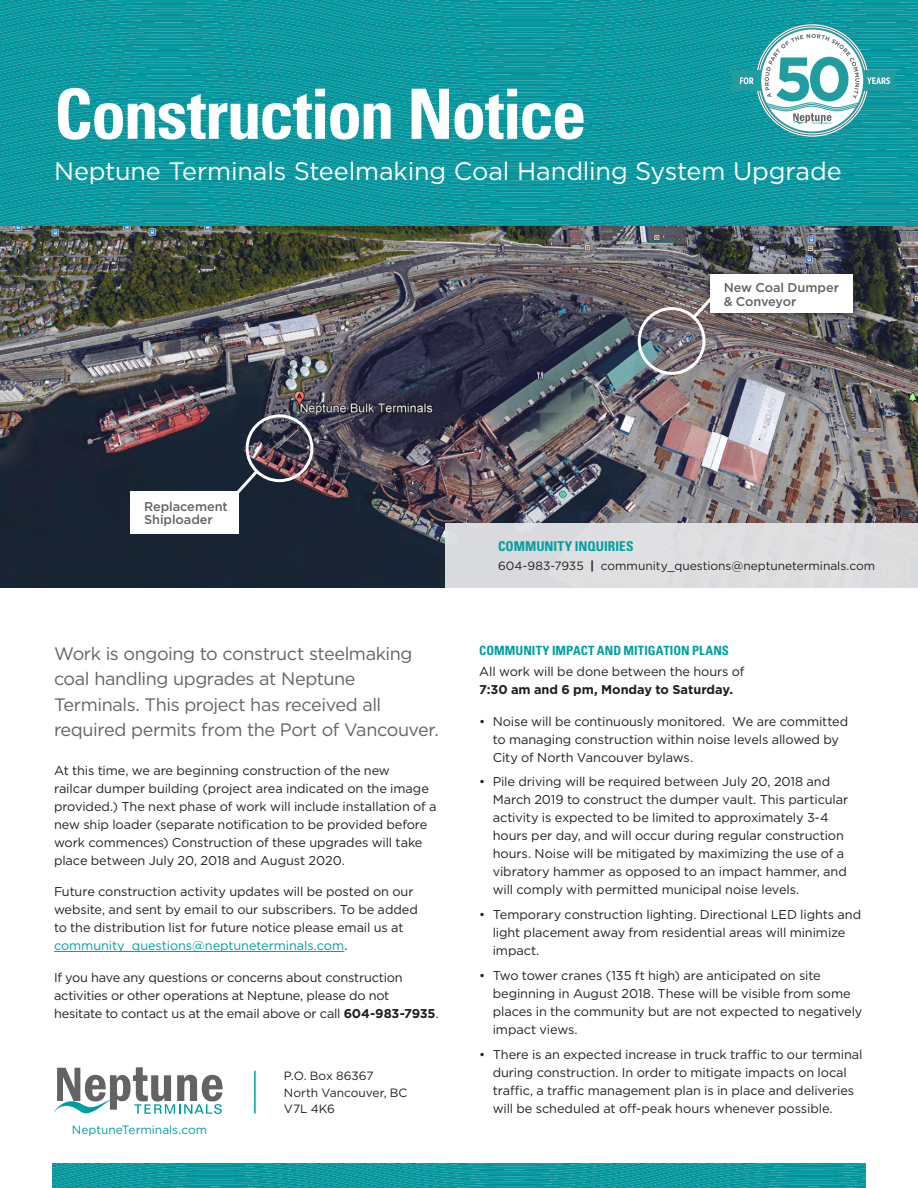
<style>
.page{position:relative;width:918px;height:1188px;background:#fff}
.page>*{position:absolute;margin:0;border:0;box-sizing:border-box;transform-origin:0 0}
.t1{font:700 condensed 69.45px "Univers LT Std";letter-spacing:-.025em;color:#fff}
.t2{font:25.2px "Gotham";letter-spacing:-.005em;color:#fff}
.t3{font:18px/25.5px "Gotham";letter-spacing:-.025em;color:#636366}
.t4{font:700 condensed 13.5px "Univers LT Std";color:#009ea2}
.t5{font:12.75px/18px "Gotham";letter-spacing:-.01em;color:#231f20}
.Bullet{font:500 12.75px/13.5px "Gotham";letter-spacing:-.005em;color:#636366}
.t6{font:700 condensed 12.75px "Univers LT Std";letter-spacing:.005em;color:#009ea2}
.t7{font:12px/16.5px "Gotham";color:#231f20}
.t8{font:12px "Gotham";letter-spacing:-.005em;color:#009ea2}
.s1{color:#009ea2}
.s2{font-weight:700}
</style>
<div class="page">
<img style="left:0;top:226px;width:918px;height:362px">
<svg style="left:0;top:0;width:918px;height:226px;background:#0e9aa0"></svg>
<img style="left:52px;top:1164px;width:814px;height:24px">
<hr style="left:54px;top:951px;width:290px;height:1px;background:#009ea2">
<div style="left:446px;top:523px;width:472px;height:65px;background:#e3e4e6"></div>
<svg style="left:54px;top:1067px;width:169px;height:47px"></svg>
<hr style="left:254px;top:1071px;width:2px;height:42px;background:#009ea2">
<svg style="left:760px;top:29px;width:104px;height:103px"></svg>
<svg style="left:729px;top:34px;width:169px;height:90px"></svg>
<div style="left:246px;top:414px;width:67px;height:68px;border:3px solid #fff;border-radius:50%"></div>
<div style="left:638px;top:307px;width:68px;height:68px;border:3px solid #fff;border-radius:50%"></div>
<div style="left:131px;top:491px;width:108px;height:43px;background:#fff"></div>
<svg style="left:702px;top:266px;width:159px;height:55px;background:#5e5c5f"></svg>
<div style="left:710px;top:275px;width:143px;height:38px;background:#fff"></div>
<svg style="left:232px;top:467px;width:29px;height:31px"></svg>
<svg style="left:689px;top:291px;width:29px;height:31px"></svg>
<p class="t1" style="left:54px;top:72px;width:534px">Construction Notice</p>
<p class="t2" style="left:54px;top:155px;width:789px">Neptune Terminals Steelmaking Coal Handling System Upgrade</p>
<p class="Bullet" style="left:724px;top:281px;width:117px">New Coal Dumper &amp; Conveyor</p>
<p class="Bullet" style="left:144px;top:500px;width:85px">Replacement<br>Shiploader</p>
<p class="t3" style="left:54px;top:640px;width:386px">Work is ongoing to construct steelmaking coal handling upgrades at Neptune Terminals. This project has received all required permits from the Port of Vancouver.</p>
<p class="t5" style="left:54px;top:761px;width:384px">At this time, we are beginning construction of the new<br>railcar dumper building (project area indicated on the image provided.) The next phase of work will include installation of a new ship loader (separate notification to be provided before work commences) Construction of these upgrades will take place between July 20, 2018 and August 2020.</p>
<p class="t5" style="left:54px;top:882px;width:365px">Future construction activity updates will be posted on our website, and sent by email to our subscribers. To be added to the distribution list for future notice please email us at <span class="s1">community_questions@neptuneterminals.com</span>.</p>
<p class="t5" style="left:54px;top:968px;width:386px">If you have any questions or concerns about construction activities or other operations at Neptune, please do not hesitate to contact us at the email above or call <span class="s2">604-983-7935</span>.</p>
<p class="t8" style="left:72px;top:1122px;width:137px">NeptuneTerminals.com</p>
<p class="t7" style="left:284px;top:1068px;width:125px">P.O. Box 86367<br>North Vancouver, BC<br>V7L 4K6</p>
<p class="t4" style="left:498px;top:538px;width:137px">COMMUNITY INQUIRIES</p>
<p class="t7" style="left:498px;top:557px;width:379px">604-983-7935 <span class="s2">|</span> community_questions@neptuneterminals.com</p>
<p class="t6" style="left:479px;top:642px;width:251px">COMMUNITY IMPACT AND MITIGATION PLANS</p>
<p class="t5" style="left:479px;top:662px;width:267px">All work will be done between the hours of<br><span class="s2">7:30 am and 6 pm, Monday to Saturday.</span></p>
<p class="t5" style="left:493px;top:712px;width:357px;text-indent:-14px">• Noise will be continuously monitored. We are committed to managing construction within noise levels allowed by<br>City of North Vancouver bylaws.</p>
<p class="t5" style="left:493px;top:772px;width:357px;text-indent:-14px">• Pile driving will be required between July 20, 2018 and March 2019 to construct the dumper vault. This particular activity is expected to be limited to approximately 3-4 hours per day, and will occur during regular construction hours. Noise will be mitigated by maximizing the use of a vibratory hammer as opposed to an impact hammer, and will comply with permitted municipal noise levels.</p>
<p class="t5" style="left:493px;top:905px;width:370px;text-indent:-14px">• Temporary construction lighting. Directional LED lights and light placement away from residential areas will minimize impact.</p>
<p class="t5" style="left:493px;top:966px;width:371px;text-indent:-14px">• Two tower cranes (135 ft high) are anticipated on site beginning in August 2018. These will be visible from some places in the community but are not expected to negatively impact views.</p>
<p class="t5" style="left:493px;top:1045px;width:371px;text-indent:-14px">• There is an expected increase in truck traffic to our terminal during construction. In order to mitigate impacts on local traffic, a traffic management plan is in place and deliveries will be scheduled at off-peak hours whenever possible.</p>
</div>
